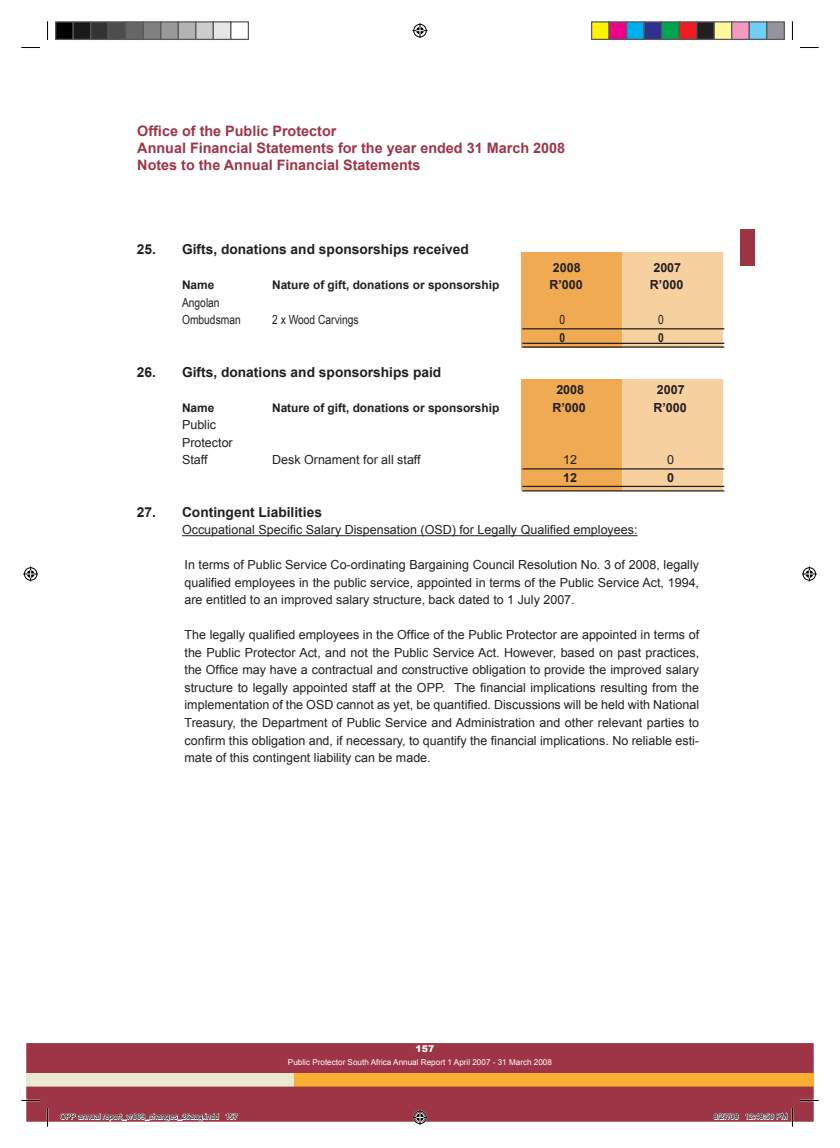
<style>
.page{position:relative;width:840px;height:1148px;background:#fff}
.page>*{position:absolute;margin:0;border:0;box-sizing:border-box;transform-origin:0 0}
.t1{font:700 14.38px/17.2px "Arial";color:#9e3547}
.t2{font:700 13.75px "Arial";color:#231f20}
.t3{font:12.5px/17.5px "Arial";color:#231f20;text-align:justify}
.t4{font:700 12.5px "Arial";color:#231f20}
.t5{font:12.5px/17.5px "Arial Narrow";color:#231f20}
.t6{font:700 12.5px "Arial Narrow";color:#231f20}
.t7{font:700 11.88px "Arial";color:#231f20}
.t8{font:900 9.38px "Arial";color:#fff}
.t9{font:8.12px "Arial";color:#fff}
.t10{font:7.5px "Helvetica";color:#000}
</style>
<div class="page">
<div style="left:26px;top:1072px;width:268px;height:14px;background:#eae8d1"></div>
<div style="left:294px;top:1072px;width:519px;height:14px;background:#f7ae32"></div>
<div style="left:26px;top:1043px;width:787px;height:29px;background:#9e3547"></div>
<div style="left:739px;top:229px;width:15px;height:37px;background:#9e3547"></div>
<div style="left:521px;top:252px;width:101px;height:95px;background:#efaa52"></div>
<div style="left:622px;top:252px;width:100px;height:95px;background:#f7d0a0"></div>
<hr style="left:522px;top:328px;width:202px;height:1px;background:#231f20">
<hr style="left:522px;top:343px;width:202px;height:1px;background:#231f20">
<hr style="left:522px;top:346px;width:202px;height:1px;background:#231f20">
<div style="left:521px;top:379px;width:101px;height:112px;background:#efaa52"></div>
<div style="left:622px;top:379px;width:100px;height:112px;background:#f7d0a0"></div>
<hr style="left:522px;top:468px;width:202px;height:1px;background:#231f20">
<hr style="left:522px;top:486px;width:202px;height:1px;background:#231f20">
<hr style="left:522px;top:490px;width:202px;height:1px;background:#231f20">
<hr style="left:182px;top:535px;width:455px;height:1px;background:#231f20">
<svg style="left:21px;top:47px;width:19px;height:1px"></svg>
<svg style="left:799px;top:47px;width:19px;height:1px"></svg>
<svg style="left:47px;top:21px;width:1px;height:19px"></svg>
<svg style="left:791px;top:22px;width:1px;height:18px"></svg>
<svg style="left:412px;top:23px;width:15px;height:15px"></svg>
<svg style="left:23px;top:566px;width:15px;height:15px"></svg>
<svg style="left:801px;top:566px;width:15px;height:15px"></svg>
<div style="left:56px;top:22px;width:17px;height:17px;background:#000"></div>
<div style="left:55px;top:21px;width:19px;height:19px;border:1px solid #595959"></div>
<div style="left:73px;top:22px;width:18px;height:17px;background:#1a1a1a"></div>
<div style="left:72px;top:21px;width:19px;height:19px;border:1px solid #595959"></div>
<div style="left:91px;top:22px;width:17px;height:17px;background:#333"></div>
<div style="left:90px;top:21px;width:19px;height:19px;border:1px solid #595959"></div>
<div style="left:108px;top:22px;width:18px;height:17px;background:#4d4d4d"></div>
<div style="left:108px;top:21px;width:18px;height:19px;border:1px solid #595959"></div>
<div style="left:126px;top:22px;width:17px;height:17px;background:#666"></div>
<div style="left:125px;top:21px;width:19px;height:19px;border:1px solid #595959"></div>
<div style="left:143px;top:22px;width:18px;height:17px;background:#808080"></div>
<div style="left:142px;top:21px;width:19px;height:19px;border:1px solid #595959"></div>
<div style="left:161px;top:22px;width:17px;height:17px;background:#999"></div>
<div style="left:160px;top:21px;width:19px;height:19px;border:1px solid #595959"></div>
<div style="left:178px;top:22px;width:18px;height:17px;background:#b3b3b3"></div>
<div style="left:178px;top:21px;width:18px;height:19px;border:1px solid #595959"></div>
<div style="left:196px;top:22px;width:17px;height:17px;background:#ccc"></div>
<div style="left:195px;top:21px;width:19px;height:19px;border:1px solid #595959"></div>
<div style="left:213px;top:22px;width:18px;height:17px;background:#e6e6e6"></div>
<div style="left:212px;top:21px;width:19px;height:19px;border:1px solid #595959"></div>
<div style="left:230px;top:21px;width:19px;height:19px;border:1px solid #595959"></div>
<div style="left:591px;top:22px;width:17px;height:17px;background:#fff101"></div>
<div style="left:590px;top:21px;width:19px;height:19px;border:1px solid #595959"></div>
<div style="left:608px;top:22px;width:18px;height:17px;background:#ed028c"></div>
<div style="left:608px;top:21px;width:19px;height:19px;border:1px solid #595959"></div>
<div style="left:626px;top:22px;width:17px;height:17px;background:#00aeef"></div>
<div style="left:625px;top:21px;width:19px;height:19px;border:1px solid #595959"></div>
<div style="left:643px;top:22px;width:18px;height:17px;background:#2e3092"></div>
<div style="left:643px;top:21px;width:19px;height:19px;border:1px solid #595959"></div>
<div style="left:661px;top:22px;width:17px;height:17px;background:#00a54f"></div>
<div style="left:660px;top:21px;width:19px;height:19px;border:1px solid #595959"></div>
<div style="left:678px;top:22px;width:18px;height:17px;background:#ee1d23"></div>
<div style="left:678px;top:21px;width:19px;height:19px;border:1px solid #595959"></div>
<div style="left:696px;top:22px;width:17px;height:17px;background:#231f20"></div>
<div style="left:695px;top:21px;width:19px;height:19px;border:1px solid #595959"></div>
<div style="left:713px;top:22px;width:18px;height:17px;background:#fff79a"></div>
<div style="left:713px;top:21px;width:19px;height:19px;border:1px solid #595959"></div>
<div style="left:731px;top:22px;width:17px;height:17px;background:#f499c2"></div>
<div style="left:730px;top:21px;width:19px;height:19px;border:1px solid #595959"></div>
<div style="left:748px;top:22px;width:18px;height:17px;background:#6bcff6"></div>
<div style="left:748px;top:21px;width:19px;height:19px;border:1px solid #595959"></div>
<div style="left:766px;top:22px;width:17px;height:17px;background:#939598"></div>
<div style="left:765px;top:21px;width:19px;height:19px;border:1px solid #595959"></div>
<svg style="left:21px;top:1086px;width:797px;height:40px;background:#ad5563"></svg>
<p class="t1" style="left:137px;top:122px;width:429px">Office of the Public Protector<br>Annual financial Statements for the year ended 31 March 2008<br>Notes to the Annual financial Statements</p>
<p class="t2" style="left:137px;top:242px;width:333px">25. gifts, donations and sponsorships received</p>
<p class="t4" style="left:552px;top:260px;width:29px">2008</p>
<p class="t4" style="left:653px;top:260px;width:29px">2007</p>
<p class="t7" style="left:182px;top:278px;width:34px">Name</p>
<p class="t7" style="left:272px;top:278px;width:228px">Nature of gift, donations or sponsorship</p>
<p class="t4" style="left:549px;top:278px;width:35px">R’000</p>
<p class="t4" style="left:649px;top:278px;width:35px">R’000</p>
<p class="t5" style="left:182px;top:293px;width:60px">Angolan<br>Ombudsman</p>
<p class="t5" style="left:272px;top:311px;width:88px">2 x Wood Carvings</p>
<p class="t5" style="left:559px;top:311px;width:7px">0</p>
<p class="t5" style="left:657px;top:311px;width:7px">0</p>
<p class="t6" style="left:559px;top:330px;width:7px">0</p>
<p class="t6" style="left:657px;top:330px;width:7px">0</p>
<p class="t2" style="left:137px;top:364px;width:306px">26. gifts, donations and sponsorships paid</p>
<p class="t4" style="left:556px;top:383px;width:29px">2008</p>
<p class="t4" style="left:656px;top:383px;width:29px">2007</p>
<p class="t7" style="left:182px;top:401px;width:34px">Name</p>
<p class="t7" style="left:272px;top:401px;width:228px">Nature of gift, donations or sponsorship</p>
<p class="t4" style="left:552px;top:400px;width:35px">R’000</p>
<p class="t4" style="left:653px;top:400px;width:35px">R’000</p>
<p class="t3" style="left:182px;top:416px;width:52px;text-align:left">Public<br>Protector<br>Staff</p>
<p class="t3" style="left:272px;top:451px;width:150px">Desk Ornament for all staff</p>
<p class="t3" style="left:563px;top:451px;width:15px">12</p>
<p class="t3" style="left:667px;top:451px;width:8px">0</p>
<p class="t4" style="left:563px;top:470px;width:15px">12</p>
<p class="t4" style="left:667px;top:470px;width:8px">0</p>
<p class="t2" style="left:137px;top:504px;width:186px">27. Contingent Liabilities</p>
<p class="t3" style="left:182px;top:521px;width:457px">Occupational Specific Salary Dispensation (OSD) for Legally Qualified employees:</p>
<p class="t3" style="left:184px;top:556px;width:516px">In terms of Public Service Co-ordinating Bargaining Council Resolution No. 3 of 2008, legally qualified employees in the public service, appointed in terms of the Public Service Act, 1994, are entitled to an improved salary structure, back dated to 1 July 2007.</p>
<p class="t3" style="left:184px;top:626px;width:516px">The legally qualified employees in the Office of the Public Protector are appointed in terms of the Public Protector Act, and not the Public Service Act. However, based on past practices, the Office may have a contractual and constructive obligation to provide the improved salary structure to legally appointed staff at the OPP. The financial implications resulting from the implementation of the OSD cannot as yet, be quantified. Discussions will be held with National Treasury, the Department of Public Service and Administration and other relevant parties to confirm this obligation and, if necessary, to quantify the financial implications. No reliable esti&shy;mate of this contingent liability can be made.</p>
<p class="t8" style="left:415px;top:1043px;width:20px">157</p>
<p class="t9" style="left:288px;top:1057px;width:265px">Public Protector South Africa Annual Report 1 April 2007 - 31 March 2008</p>
<p class="t10" style="left:60px;top:1110px;width:179px">OPP annual report_vr009_changes_26aug.indd 157</p>
<p class="t10" style="left:713px;top:1110px;width:75px">8/27/08 12:48:50 PM</p>
</div>
